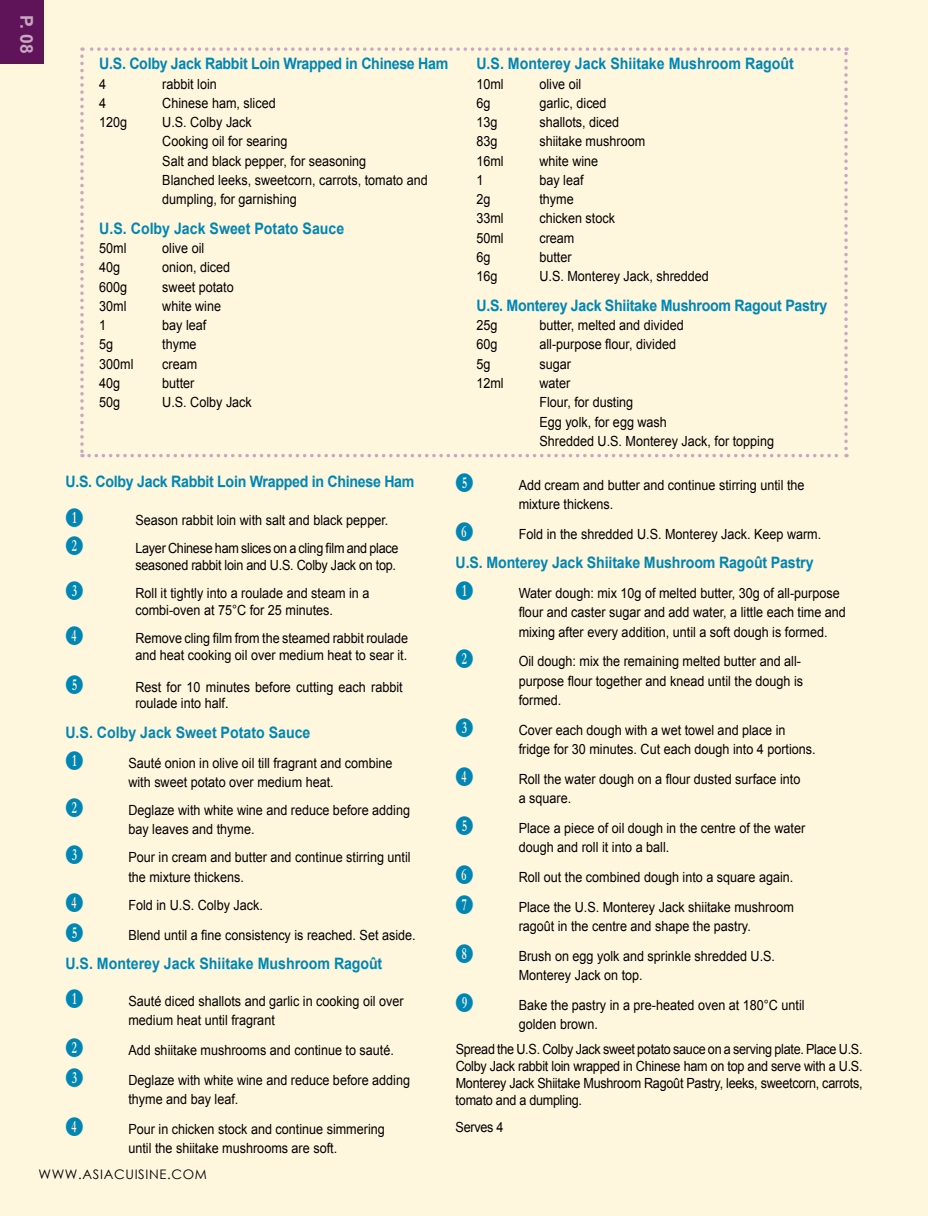
<style>
.page{position:relative;width:928px;height:1216px;background:#fff}
.page>*{position:absolute;margin:0;border:0;box-sizing:border-box;transform-origin:0 0}
.t1{font:17.5px "Numberpile";color:#0086b5;scale:.9 1}
.t2{font:700 17.5px "Arial";color:#c8a8c2}
.t3{font:700 15.75px "Arial";letter-spacing:-.01em;color:#0086b5;scale:.9 1}
.t4{font:14px/19.2px "Arial";color:#000;scale:.9 1}
.t5{font:14px/16.8px "Arial";letter-spacing:-.02em;color:#000;scale:.9 1}
.t6{font:13.12px "Century Gothic";letter-spacing:.05em;color:#000}
</style>
<div class="page">
<div style="left:0;top:0;width:928px;height:1215px;background:#fff6de"></div>
<div style="left:0;top:0;width:43px;height:63px;background:#5f1358"></div>
<svg style="left:80px;top:47px;width:767px;height:410px"></svg>
<p class="t2" style="left:38px;top:15px;width:40px;rotate:90deg">P. 08</p>
<p class="t3" style="left:99px;top:53px;width:389px">U.S. Colby Jack Rabbit Loin Wrapped in Chinese Ham</p>
<p class="t4" style="left:99px;top:74px;width:9px">4</p>
<p class="t4" style="left:162px;top:74px;width:62px">rabbit loin</p>
<p class="t4" style="left:99px;top:93px;width:9px">4</p>
<p class="t4" style="left:162px;top:93px;width:128px">Chinese ham, sliced</p>
<p class="t4" style="left:99px;top:113px;width:33px">120g</p>
<p class="t4" style="left:162px;top:113px;width:296px">U.S. Colby Jack<br>Cooking oil for searing<br>Salt and black pepper, for seasoning<br>Blanched leeks, sweetcorn, carrots, tomato and dumpling, for garnishing</p>
<p class="t3" style="left:99px;top:218px;width:274px">U.S. Colby Jack Sweet Potato Sauce</p>
<p class="t4" style="left:99px;top:239px;width:32px">50ml</p>
<p class="t4" style="left:162px;top:239px;width:48px">olive oil</p>
<p class="t4" style="left:99px;top:258px;width:25px">40g</p>
<p class="t4" style="left:162px;top:258px;width:77px">onion, diced</p>
<p class="t4" style="left:99px;top:277px;width:33px">600g</p>
<p class="t4" style="left:162px;top:277px;width:81px">sweet potato</p>
<p class="t4" style="left:99px;top:296px;width:32px">30ml</p>
<p class="t4" style="left:162px;top:296px;width:67px">white wine</p>
<p class="t4" style="left:99px;top:316px;width:9px">1</p>
<p class="t4" style="left:162px;top:316px;width:51px">bay leaf</p>
<p class="t4" style="left:99px;top:335px;width:17px">5g</p>
<p class="t4" style="left:162px;top:335px;width:40px">thyme</p>
<p class="t4" style="left:99px;top:354px;width:40px">300ml</p>
<p class="t4" style="left:162px;top:354px;width:40px">cream</p>
<p class="t4" style="left:99px;top:373px;width:25px">40g</p>
<p class="t4" style="left:162px;top:373px;width:37px">butter</p>
<p class="t4" style="left:99px;top:393px;width:25px">50g</p>
<p class="t4" style="left:162px;top:393px;width:101px">U.S. Colby Jack</p>
<p class="t3" style="left:476px;top:53px;width:354px">U.S. Monterey Jack Shiitake Mushroom Ragoût</p>
<p class="t4" style="left:476px;top:74px;width:32px">10ml</p>
<p class="t4" style="left:539px;top:74px;width:48px">olive oil</p>
<p class="t4" style="left:476px;top:93px;width:17px">6g</p>
<p class="t4" style="left:539px;top:93px;width:76px">garlic, diced</p>
<p class="t4" style="left:476px;top:113px;width:25px">13g</p>
<p class="t4" style="left:539px;top:113px;width:90px">shallots, diced</p>
<p class="t4" style="left:476px;top:132px;width:25px">83g</p>
<p class="t4" style="left:539px;top:132px;width:119px">shiitake mushroom</p>
<p class="t4" style="left:476px;top:151px;width:32px">16ml</p>
<p class="t4" style="left:539px;top:151px;width:67px">white wine</p>
<p class="t4" style="left:476px;top:170px;width:9px">1</p>
<p class="t4" style="left:539px;top:170px;width:51px">bay leaf</p>
<p class="t4" style="left:476px;top:190px;width:17px">2g</p>
<p class="t4" style="left:539px;top:190px;width:40px">thyme</p>
<p class="t4" style="left:476px;top:209px;width:32px">33ml</p>
<p class="t4" style="left:539px;top:209px;width:86px">chicken stock</p>
<p class="t4" style="left:476px;top:228px;width:32px">50ml</p>
<p class="t4" style="left:539px;top:228px;width:40px">cream</p>
<p class="t4" style="left:476px;top:247px;width:17px">6g</p>
<p class="t4" style="left:539px;top:247px;width:37px">butter</p>
<p class="t4" style="left:476px;top:267px;width:25px">16g</p>
<p class="t4" style="left:539px;top:267px;width:190px">U.S. Monterey Jack, shredded</p>
<p class="t3" style="left:476px;top:295px;width:391px">U.S. Monterey Jack Shiitake Mushroom Ragout Pastry</p>
<p class="t4" style="left:476px;top:316px;width:25px">25g</p>
<p class="t4" style="left:539px;top:316px;width:162px">butter, melted and divided</p>
<p class="t4" style="left:476px;top:335px;width:25px">60g</p>
<p class="t4" style="left:539px;top:335px;width:153px">all-purpose flour, divided</p>
<p class="t4" style="left:476px;top:354px;width:17px">5g</p>
<p class="t4" style="left:539px;top:354px;width:37px">sugar</p>
<p class="t4" style="left:476px;top:373px;width:32px">12ml</p>
<p class="t4" style="left:539px;top:373px;width:262px">water<br>Flour, for dusting<br>Egg yolk, for egg wash<br>Shredded U.S. Monterey Jack, for topping</p>
<p class="t3" style="left:65px;top:470px;width:389px">U.S. Colby Jack Rabbit Loin Wrapped in Chinese Ham</p>
<p class="t1" style="left:65px;top:508px;width:22px">B</p>
<p class="t4" style="left:135px;top:511px;width:282px">Season rabbit loin with salt and black pepper.</p>
<p class="t1" style="left:65px;top:536px;width:22px">C</p>
<p class="t5" style="left:135px;top:540px;width:294px">Layer Chinese ham slices on a cling film and place seasoned rabbit loin and U.S. Colby Jack on top.</p>
<p class="t1" style="left:65px;top:581px;width:22px">D</p>
<p class="t4" style="left:135px;top:585px;width:261px;line-height:16.8px">Roll it tightly into a roulade and steam in a combi-oven at 75°C for 25 minutes.</p>
<p class="t1" style="left:65px;top:626px;width:22px">E</p>
<p class="t4" style="left:135px;top:629px;width:304px;line-height:16.8px">Remove cling film from the steamed rabbit roulade and heat cooking oil over medium heat to sear it.</p>
<p class="t1" style="left:65px;top:675px;width:22px">F</p>
<p class="t4" style="left:135px;top:678px;width:298px;line-height:16.8px">Rest for 10 minutes before cutting each rabbit roulade into half.</p>
<p class="t3" style="left:65px;top:722px;width:274px">U.S. Colby Jack Sweet Potato Sauce</p>
<p class="t1" style="left:65px;top:751px;width:22px">B</p>
<p class="t4" style="left:128px;top:753px;width:295px">Sauté onion in olive oil till fragrant and combine with sweet potato over medium heat.</p>
<p class="t1" style="left:65px;top:798px;width:22px">C</p>
<p class="t4" style="left:128px;top:800px;width:314px">Deglaze with white wine and reduce before adding bay leaves and thyme.</p>
<p class="t1" style="left:65px;top:845px;width:22px">D</p>
<p class="t4" style="left:128px;top:848px;width:315px">Pour in cream and butter and continue stirring until the mixture thickens.</p>
<p class="t1" style="left:65px;top:893px;width:22px">E</p>
<p class="t4" style="left:128px;top:895px;width:151px">Fold in U.S. Colby Jack.</p>
<p class="t1" style="left:65px;top:922px;width:22px">F</p>
<p class="t4" style="left:128px;top:925px;width:321px">Blend until a fine consistency is reached. Set aside.</p>
<p class="t3" style="left:65px;top:953px;width:353px">U.S. Monterey Jack Shiitake Mushroom Ragoût</p>
<p class="t1" style="left:65px;top:989px;width:22px">B</p>
<p class="t4" style="left:128px;top:991px;width:307px">Sauté diced shallots and garlic in cooking oil over medium heat until fragrant</p>
<p class="t1" style="left:65px;top:1038px;width:22px">C</p>
<p class="t4" style="left:128px;top:1040px;width:296px">Add shiitake mushrooms and continue to sauté.</p>
<p class="t1" style="left:65px;top:1068px;width:22px">D</p>
<p class="t4" style="left:128px;top:1070px;width:314px">Deglaze with white wine and reduce before adding thyme and bay leaf.</p>
<p class="t1" style="left:65px;top:1117px;width:22px">E</p>
<p class="t4" style="left:128px;top:1119px;width:286px">Pour in chicken stock and continue simmering until the shiitake mushrooms are soft.</p>
<p class="t6" style="left:38px;top:1164px;width:170px">WWW.ASIACUISINE.COM</p>
<p class="t1" style="left:455px;top:473px;width:22px">F</p>
<p class="t4" style="left:518px;top:475px;width:319px">Add cream and butter and continue stirring until the mixture thickens.</p>
<p class="t1" style="left:455px;top:522px;width:22px">G</p>
<p class="t4" style="left:518px;top:524px;width:338px">Fold in the shredded U.S. Monterey Jack. Keep warm.</p>
<p class="t3" style="left:455px;top:552px;width:399px">U.S. Monterey Jack Shiitake Mushroom Ragoût Pastry</p>
<p class="t1" style="left:455px;top:581px;width:22px">B</p>
<p class="t4" style="left:518px;top:583px;width:365px">Water dough: mix 10g of melted butter, 30g of all-purpose flour and caster sugar and add water, a little each time and mixing after every addition, until a soft dough is formed.</p>
<p class="t1" style="left:455px;top:649px;width:22px">C</p>
<p class="t4" style="left:518px;top:652px;width:317px">Oil dough: mix the remaining melted butter and all&shy;purpose flour together and knead until the dough is formed.</p>
<p class="t1" style="left:455px;top:718px;width:22px">D</p>
<p class="t4" style="left:518px;top:720px;width:331px">Cover each dough with a wet towel and place in fridge for 30 minutes. Cut each dough into 4 portions.</p>
<p class="t1" style="left:455px;top:767px;width:22px">E</p>
<p class="t4" style="left:518px;top:769px;width:314px">Roll the water dough on a flour dusted surface into a square.</p>
<p class="t1" style="left:455px;top:816px;width:22px">F</p>
<p class="t4" style="left:518px;top:818px;width:320px">Place a piece of oil dough in the centre of the water dough and roll it into a ball.</p>
<p class="t1" style="left:455px;top:865px;width:22px">G</p>
<p class="t4" style="left:518px;top:867px;width:307px">Roll out the combined dough into a square again.</p>
<p class="t1" style="left:455px;top:894px;width:22px">H</p>
<p class="t4" style="left:518px;top:897px;width:307px">Place the U.S. Monterey Jack shiitake mushroom ragoût in the centre and shape the pastry.</p>
<p class="t1" style="left:455px;top:943px;width:22px">I</p>
<p class="t4" style="left:518px;top:946px;width:286px">Brush on egg yolk and sprinkle shredded U.S.<br>Monterey Jack on top.</p>
<p class="t1" style="left:455px;top:992px;width:22px">J</p>
<p class="t4" style="left:518px;top:995px;width:319px">Bake the pastry in a pre-heated oven at 180°C until golden brown.</p>
<p class="t4" style="left:455px;top:1041px;width:453px;line-height:16.8px;text-align:justify">Spread the U.S. Colby Jack sweet potato sauce on a serving plate. Place U.S.<br>Colby Jack rabbit loin wrapped in Chinese ham on top and serve with a U.S.<br>Monterey Jack Shiitake Mushroom Ragoût Pastry, leeks, sweetcorn, carrots, tomato and a dumpling.</p>
<p class="t4" style="left:455px;top:1117px;width:55px">Serves 4</p>
</div>
